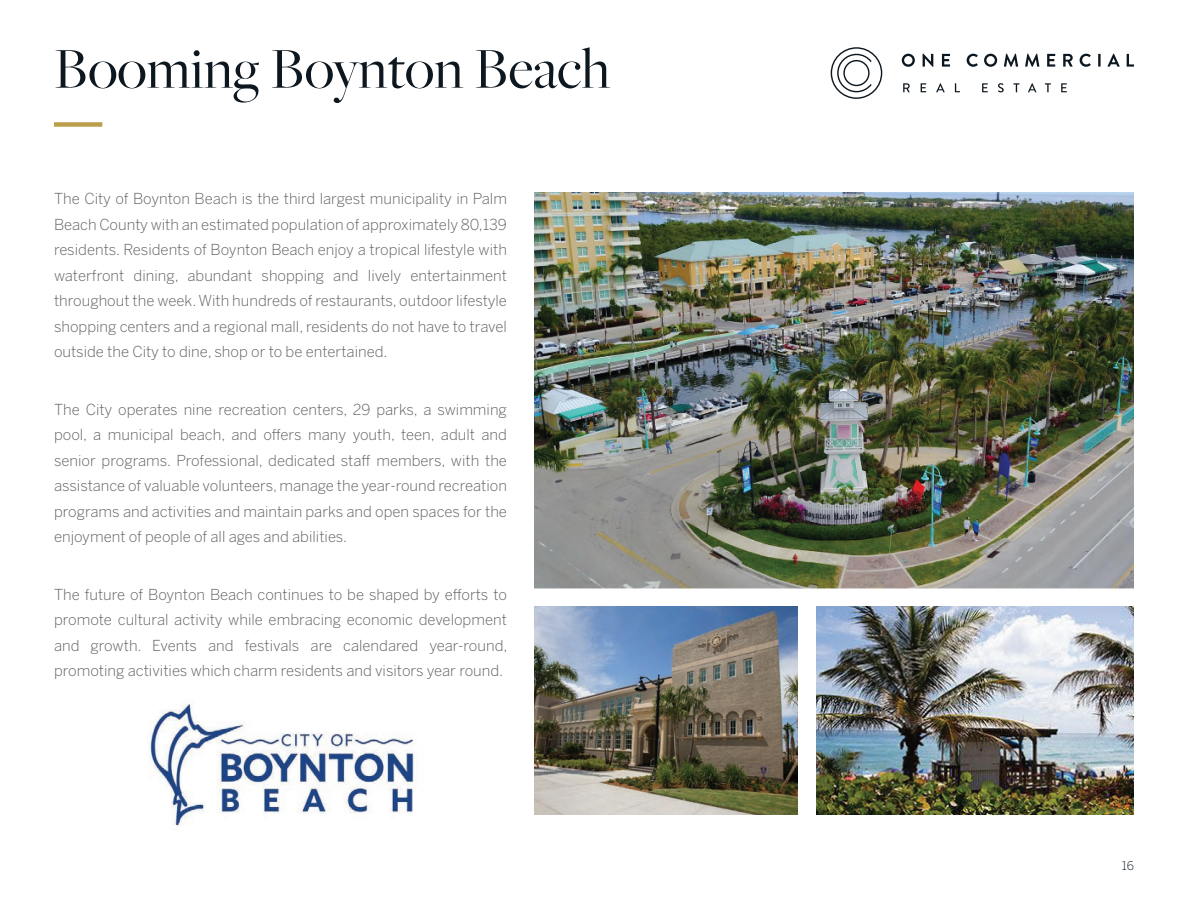
<style>
.page{position:relative;width:1188px;height:918px;background:#fff}
.page>*{position:absolute;margin:0;border:0;box-sizing:border-box;transform-origin:0 0}
.t1{font:60px "Freight Big Pro";color:#0d171f}
.t2{font:300 15px/25.5px "Benton Sans";color:#5d5d5d;text-align:justify}
.t3{font:300 12px "Benton Sans";color:#0d171f}
</style>
<div class="page">
<svg style="left:831px;top:47px;width:51px;height:52px"></svg>
<svg style="left:902px;top:54px;width:13px;height:13px"></svg>
<svg style="left:923px;top:54px;width:10px;height:13px"></svg>
<svg style="left:942px;top:54px;width:8px;height:13px"></svg>
<svg style="left:967px;top:54px;width:11px;height:13px"></svg>
<svg style="left:984px;top:54px;width:13px;height:13px"></svg>
<svg style="left:1004px;top:54px;width:14px;height:13px"></svg>
<svg style="left:1025px;top:54px;width:14px;height:13px"></svg>
<svg style="left:1047px;top:54px;width:8px;height:13px"></svg>
<svg style="left:1063px;top:54px;width:10px;height:13px"></svg>
<svg style="left:1080px;top:54px;width:11px;height:13px"></svg>
<svg style="left:1098px;top:54px;width:3px;height:13px"></svg>
<svg style="left:1107px;top:54px;width:13px;height:13px"></svg>
<svg style="left:1127px;top:54px;width:7px;height:13px"></svg>
<svg style="left:903px;top:83px;width:7px;height:9px"></svg>
<svg style="left:921px;top:83px;width:5px;height:9px"></svg>
<svg style="left:936px;top:83px;width:9px;height:9px"></svg>
<svg style="left:955px;top:83px;width:5px;height:9px"></svg>
<svg style="left:982px;top:83px;width:6px;height:9px"></svg>
<svg style="left:998px;top:83px;width:6px;height:9px"></svg>
<svg style="left:1013px;top:83px;width:6px;height:9px"></svg>
<svg style="left:1028px;top:83px;width:8px;height:9px"></svg>
<svg style="left:1045px;top:83px;width:6px;height:9px"></svg>
<svg style="left:1061px;top:83px;width:6px;height:9px"></svg>
<div style="left:54px;top:122px;width:48px;height:5px;background:#bc9d4a"></div>
<img style="left:534px;top:193px;width:600px;height:396px">
<img style="left:534px;top:606px;width:264px;height:208px">
<img style="left:816px;top:606px;width:318px;height:208px">
<img style="left:149px;top:702px;width:267px;height:124px">
<h1 class="t1" style="left:54px;top:30px;width:558px">Booming Boynton Beach</h1>
<p class="t2" style="left:54px;top:186px;width:454px">The City of Boynton Beach is the third largest municipality in Palm Beach County with an estimated population of approximately 80,139 residents. Residents of Boynton Beach enjoy a tropical lifestyle with waterfront dining, abundant shopping and lively entertainment throughout the week. With hundreds of restaurants, outdoor lifestyle shopping centers and a regional mall, residents do not have to travel outside the City to dine, shop or to be entertained.</p>
<p class="t2" style="left:54px;top:397px;width:455px">The City operates nine recreation centers, 29 parks, a swimming pool, a municipal beach, and offers many youth, teen, adult and senior programs. Professional, dedicated staff members, with the assistance of valuable volunteers, manage the year-round recreation programs and activities and maintain parks and open spaces for the enjoyment of people of all ages and abilities.</p>
<p class="t2" style="left:54px;top:582px;width:455px">The future of Boynton Beach continues to be shaped by efforts to promote cultural activity while embracing economic development and growth. Events and festivals are calendared year-round, promoting activities which charm residents and visitors year round.</p>
<p class="t3" style="left:1122px;top:859px;width:14px">16</p>
</div>
